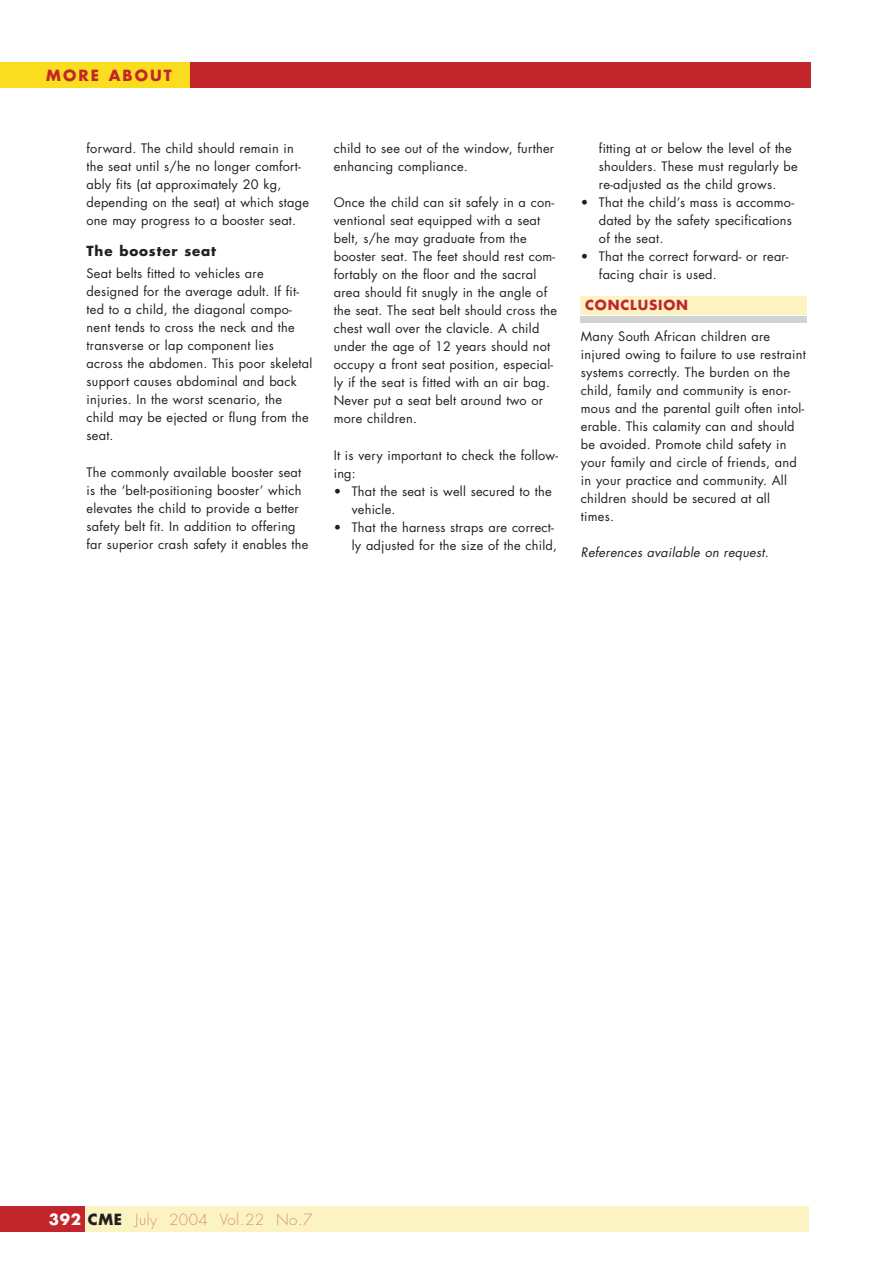
<style>
.page{position:relative;width:893px;height:1262px;background:#fff}
.page>*{position:absolute;margin:0;border:0;box-sizing:border-box;transform-origin:0 0}
.t1{font:300 15px "Futura";letter-spacing:.035em;color:#db9079}
.t2{font:700 15px "Futura";letter-spacing:.135em;color:#c2262c}
.t3{font:700 13.5px "Futura";letter-spacing:.06em;color:#231f20}
.t4{font:700 13.5px "Futura";letter-spacing:.06em;color:#c2262c}
.t5{font:12.75px/18px "Futura";letter-spacing:.02em;color:#231f20}
.t6{font:italic 12.75px "Futura";letter-spacing:.02em;color:#231f20}
.s1{font-weight:700;color:#fff}
.s2{font-weight:700;color:#231f20}
</style>
<div class="page">
<div style="left:580px;top:296px;width:226px;height:19px;background:#fcf3c2"></div>
<div style="left:580px;top:316px;width:226px;height:6px;background:#d1d2d4"></div>
<div style="left:0;top:1206px;width:808px;height:26px;background:#fcf3c2"></div>
<div style="left:0;top:1206px;width:85px;height:26px;background:#c2262c"></div>
<div style="left:0;top:62px;width:810px;height:26px;background:#c2262c"></div>
<div style="left:0;top:62px;width:189px;height:26px;background:#fadd1f"></div>
<p class="t2" style="left:46px;top:68px;width:127px">MORE ABOUT</p>
<p class="t5" style="left:87px;top:141px;width:224px">forward. The child should remain in the seat until s/he no longer comfort&shy;ably fits (at approximately 20 kg, depending on the seat) at which stage one may progress to a booster seat.</p>
<p class="t3" style="left:87px;top:245px;width:131px">The booster seat</p>
<p class="t5" style="left:87px;top:266px;width:227px">Seat belts fitted to vehicles are designed for the average adult. If fit&shy;ted to a child, the diagonal compo&shy;nent tends to cross the neck and the transverse or lap component lies across the abdomen. This poor skeletal support causes abdominal and back injuries. In the worst scenario, the child may be ejected or flung from the seat.</p>
<p class="t5" style="left:87px;top:464px;width:223px">The commonly available booster seat is the ‘belt-positioning booster’ which elevates the child to provide a better safety belt fit. In addition to offering far superior crash safety it enables the</p>
<p class="t5" style="left:334px;top:141px;width:222px">child to see out of the window, further enhancing compliance.</p>
<p class="t5" style="left:334px;top:195px;width:225px">Once the child can sit safely in a con&shy;ventional seat equipped with a seat belt, s/he may graduate from the booster seat. The feet should rest com&shy;fortably on the floor and the sacral area should fit snugly in the angle of the seat. The seat belt should cross the chest wall over the clavicle. A child under the age of 12 years should not occupy a front seat position, especial&shy;ly if the seat is fitted with an air bag.<br>Never put a seat belt around two or more children.</p>
<p class="t5" style="left:334px;top:447px;width:226px">It is very important to check the follow&shy;ing:</p>
<p class="t5" style="left:352px;top:483px;width:201px;text-indent:-18px">• That the seat is well secured to the vehicle.</p>
<p class="t5" style="left:334px;top:519px;width:225px;text-align:right">• That the harness straps are correct&shy;ly adjusted for the size of the child,</p>
<p class="t5" style="left:599px;top:141px;width:200px">fitting at or below the level of the shoulders. These must regularly be re-adjusted as the child grows.</p>
<p class="t5" style="left:599px;top:195px;width:196px;text-indent:-18px">• That the child’s mass is accommo&shy;dated by the safety specifications of the seat.</p>
<p class="t5" style="left:599px;top:249px;width:191px;text-indent:-18px">• That the correct forward- or rear&shy;facing chair is used.</p>
<p class="t4" style="left:585px;top:299px;width:104px">CONCLUSION</p>
<p class="t5" style="left:581px;top:328px;width:226px">Many South African children are injured owing to failure to use restraint systems correctly. The burden on the child, family and community is enor&shy;mous and the parental guilt often intol&shy;erable. This calamity can and should be avoided. Promote child safety in your family and circle of friends, and in your practice and community. All children should be secured at all times.</p>
<p class="t6" style="left:581px;top:546px;width:189px">References available on request.</p>
<p class="t1" style="left:49px;top:1212px;width:265px"><span class="s1">392</span> <span class="s2">CME</span> July 2004 Vol.22 No.7</p>
</div>
